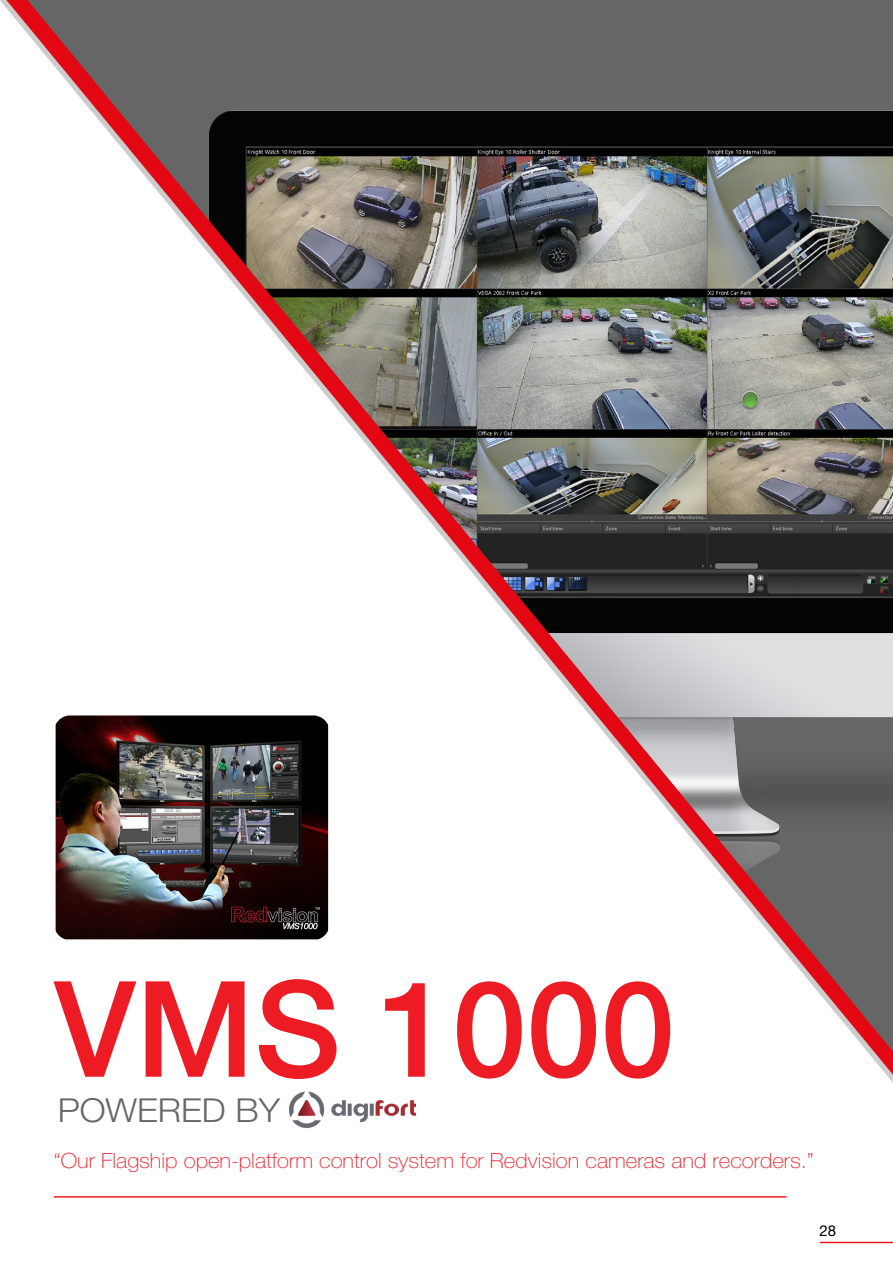
<style>
.page{position:relative;width:893px;height:1263px;background:#fff}
.page>*{position:absolute;margin:0;border:0;box-sizing:border-box;transform-origin:0 0}
.t1{font:500 133.5px "Helvetica Neue LT Std";color:#ed1c24}
.t2{font:300 33px "Helvetica Neue LT Std";color:#666;scale:1.06 1}
.t3{font:100 21px "Helvetica Neue LT Std";color:#ed1c24;scale:1.06 1}
.t4{font:15px "Helvetica Neue LT Std";color:#000}
</style>
<div class="page">
<img style="left:27px;top:0;width:866px;height:1002px">
<img style="left:56px;top:715px;width:272px;height:224px">
<hr style="left:820px;top:1242px;width:73px;height:1px;background:#ed1c24">
<hr style="left:54px;top:1196px;width:733px;height:2px;background:#ed1c24">
<img style="left:289px;top:1091px;width:126px;height:38px">
<h1 class="t1" style="left:54px;top:949px;width:622px">VMS 1000</h1>
<h2 class="t2" style="left:58px;top:1090px;width:211px">POWERED BY</h2>
<p class="t3" style="left:54px;top:1149px;width:719px">“Our Flagship open-platform control system for Redvision cameras and recorders.”</p>
<p class="t4" style="left:820px;top:1222px;width:18px">28</p>
</div>
